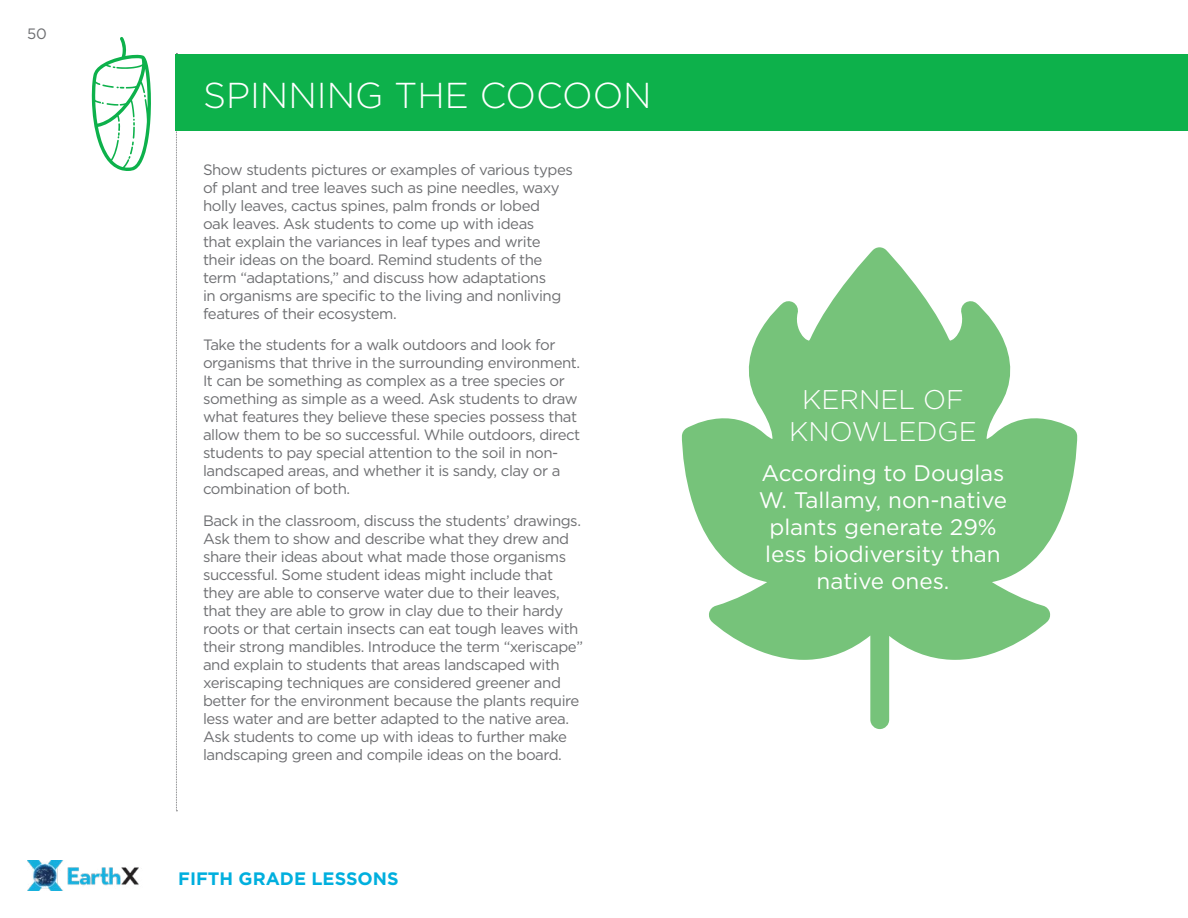
<style>
.page{position:relative;width:1188px;height:918px;background:#fff}
.page>*{position:absolute;margin:0;border:0;box-sizing:border-box;transform-origin:0 0}
.t1{font:300 36px "Gotham";color:#fff}
.t2{font:300 27px/32.4px "Gotham";color:#fff;text-align:center}
.t3{font:22.5px/27px "Gotham";color:#fff;text-align:center}
.t4{font:700 18px "Gotham";color:#00afde}
.t5{font:15px/18px "Gotham";letter-spacing:-.03em;color:#6d6e71}
</style>
<div class="page">
<img style="left:27px;top:860px;width:112px;height:31px">
<svg style="left:682px;top:247px;width:395px;height:482px;fill:#76c37a"></svg>
<svg style="left:176px;top:53px;width:1px;height:758px"></svg>
<div style="left:176px;top:54px;width:1012px;height:76px;background:#0db14b"></div>
<svg style="left:92px;top:37px;width:59px;height:134px"></svg>
<p class="t5" style="left:27px;top:24px;width:21px">50</p>
<h1 class="t1" style="left:203px;top:72px;width:450px">SPINNING THE COCOON</h1>
<p class="t5" style="left:203px;top:160px;width:371px">Show students pictures or examples of various types of plant and tree leaves such as pine needles, waxy holly leaves, cactus spines, palm fronds or lobed<br>oak leaves. Ask students to come up with ideas<br>that explain the variances in leaf types and write their ideas on the board. Remind students of the term “adaptations,” and discuss how adaptations<br>in organisms are specific to the living and nonliving features of their ecosystem.</p>
<p class="t5" style="left:203px;top:336px;width:379px">Take the students for a walk outdoors and look for organisms that thrive in the surrounding environment.<br>It can be something as complex as a tree species or something as simple as a weed. Ask students to draw what features they believe these species possess that allow them to be so successful. While outdoors, direct students to pay special attention to the soil in non&shy;landscaped areas, and whether it is sandy, clay or a combination of both.</p>
<p class="t5" style="left:203px;top:511px;width:382px">Back in the classroom, discuss the students’ drawings.<br>Ask them to show and describe what they drew and share their ideas about what made those organisms successful. Some student ideas might include that they are able to conserve water due to their leaves, that they are able to grow in clay due to their hardy roots or that certain insects can eat tough leaves with their strong mandibles. Introduce the term “xeriscape” and explain to students that areas landscaped with xeriscaping techniques are considered greener and better for the environment because the plants require less water and are better adapted to the native area.<br>Ask students to come up with ideas to further make landscaping green and compile ideas on the board.</p>
<p class="t4" style="left:178px;top:866px;width:222px">FIFTH GRADE LESSONS</p>
<h2 class="t2" style="left:789px;top:382px;width:189px">KERNEL OF<br>KNOWLEDGE</h2>
<h3 class="t3" style="left:759px;top:460px;width:250px">According to Douglas<br>W. Tallamy, non-native plants generate 29% less biodiversity than native ones.</h3>
</div>
